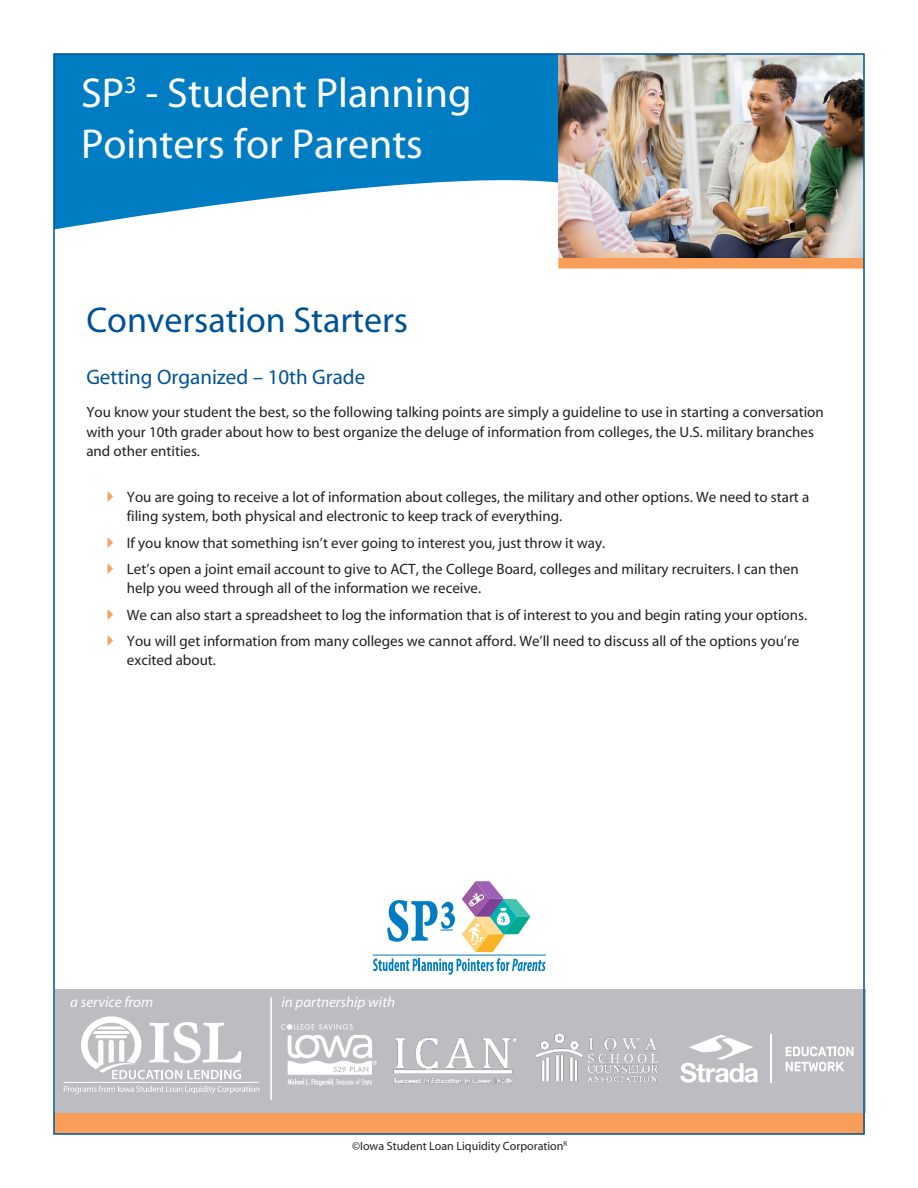
<style>
.page{position:relative;width:918px;height:1188px;background:#fff}
.page>*{position:absolute;margin:0;border:0;box-sizing:border-box;transform-origin:0 0}
.t1{font:42px/50.4px "Myriad";color:#fff}
.t2{font:36px "Myriad";color:#005294}
.t3{font:21px "Myriad";color:#005294}
.t4{font:15px/19.5px "Myriad";color:#231f20}
.t5{font:italic 15px "Myriad";color:#fff}
.t6{font:12px "Myriad";color:#231f20}
</style>
<div class="page">
<svg style="left:56px;top:56px;width:502px;height:174px;fill:#007cc2"></svg>
<div style="left:558px;top:258px;width:306px;height:11px;background:#f89e58;border:2px solid #f89e58"></div>
<div style="left:54px;top:1113px;width:811px;height:21px;background:#f89e58"></div>
<img style="left:558px;top:56px;width:304px;height:202px">
<svg style="left:373px;top:958px;width:173px;height:17px"></svg>
<hr style="left:373px;top:955px;width:173px;height:1px;background:#007cc2">
<svg style="left:462px;top:881px;width:68px;height:71px"></svg>
<svg style="left:387px;top:900px;width:68px;height:42px"></svg>
<div style="left:55px;top:989px;width:811px;height:124px;background:#bcbdc0"></div>
<img style="left:281px;top:1024px;width:95px;height:62px">
<img style="left:393px;top:1037px;width:124px;height:47px">
<svg style="left:786px;top:1047px;width:68px;height:9px"></svg>
<svg style="left:786px;top:1062px;width:58px;height:9px"></svg>
<svg style="left:680px;top:1035px;width:78px;height:48px"></svg>
<hr style="left:771px;top:1034px;width:1px;height:49px;background:#fff">
<hr style="left:270px;top:997px;width:2px;height:103px;background:#fff">
<img style="left:536px;top:1033px;width:123px;height:50px">
<svg style="left:81px;top:1016px;width:160px;height:63px"></svg>
<hr style="left:64px;top:1082px;width:195px;height:1px;background:#fff">
<svg style="left:64px;top:1086px;width:195px;height:8px"></svg>
<p class="t1" style="left:81px;top:70px;width:392px">SP<sup>3</sup> - Student Planning<br>Pointers for Parents</p>
<p class="t2" style="left:86px;top:302px;width:323px">Conversation Starters</p>
<p class="t3" style="left:86px;top:367px;width:280px">Getting Organized – 10th Grade</p>
<p class="t4" style="left:86px;top:403px;width:739px">You know your student the best, so the following talking points are simply a guideline to use in starting a conversation with your 10th grader about how to best organize the deluge of information from colleges, the U.S. military branches and other entities.</p>
<p class="t4" style="left:127px;top:488px;width:684px">You are going to receive a lot of information about colleges, the military and other options. We need to start a filing system, both physical and electronic to keep track of everything.</p>
<p class="t4" style="left:127px;top:534px;width:480px">If you know that something isn’t ever going to interest you, just throw it way.</p>
<p class="t4" style="left:127px;top:560px;width:673px">Let’s open a joint email account to give to ACT, the College Board, colleges and military recruiters. I can then help you weed through all of the information we receive.</p>
<p class="t4" style="left:127px;top:606px;width:682px">We can also start a spreadsheet to log the information that is of interest to you and begin rating your options.</p>
<p class="t4" style="left:127px;top:632px;width:674px">You will get information from many colleges we cannot afford. We’ll need to discuss all of the options you’re excited about.</p>
<p class="t5" style="left:70px;top:995px;width:84px">a service from</p>
<p class="t5" style="left:281px;top:995px;width:115px">in partnership with</p>
<p class="t6" style="left:352px;top:1140px;width:217px">©Iowa Student Loan Liquidity Corporation<sup>R</sup></p>
</div>
